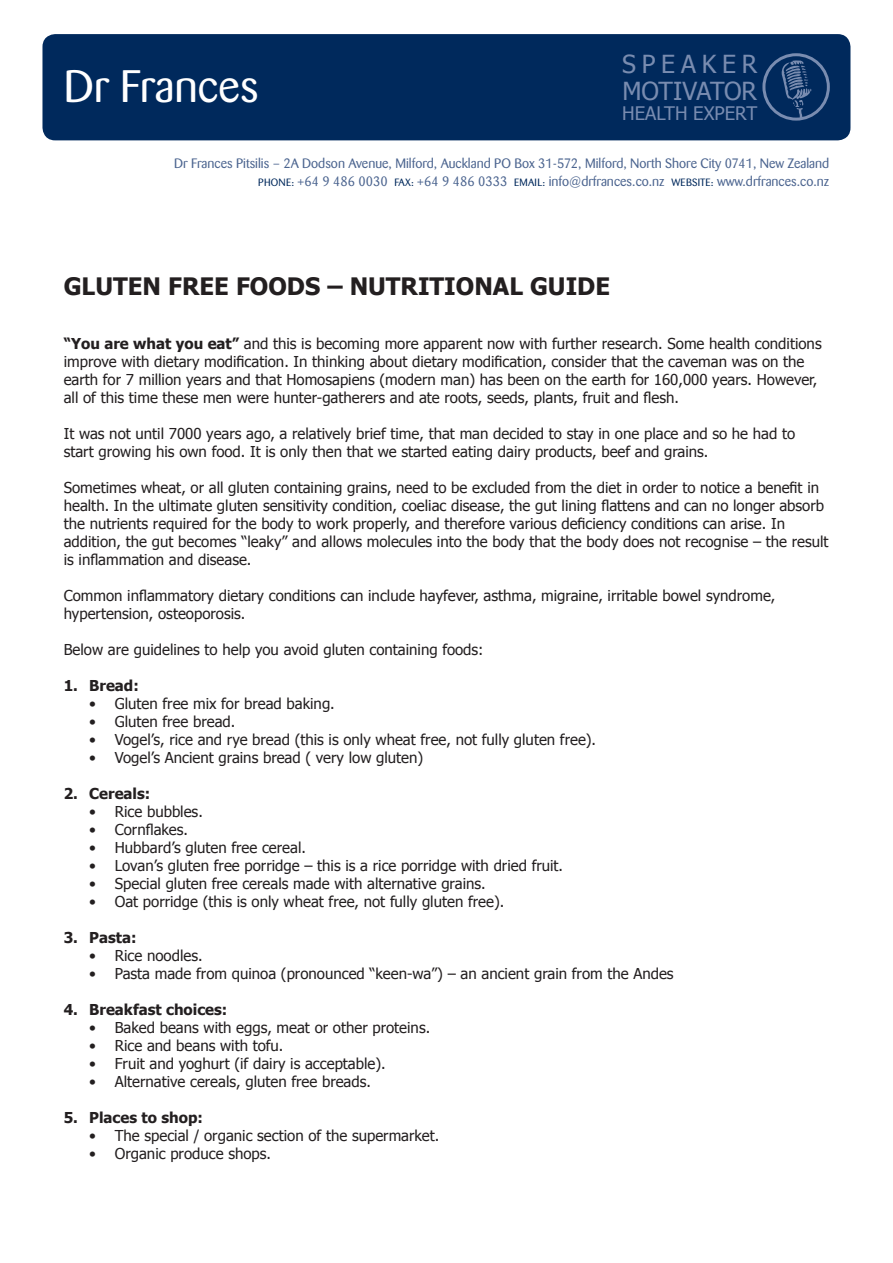
<style>
.page{position:relative;width:893px;height:1263px;background:#fff}
.page>*{position:absolute;margin:0;border:0;box-sizing:border-box;transform-origin:0 0}
.t1{font:45px "Barmeno";color:#fff}
.t2{font:24.9px/26.8px "Tahoma";color:#798cb0}
.t3{font:700 24px "Tahoma";color:#231f20}
.t4{font:18.6px "Tahoma";color:#798cb0}
.t5{font:15px/18px "Tahoma";color:#231f20}
.t6{font:700 15px "Tahoma";color:#231f20}
.t7{font:13.5px/18px "Barmeno";color:#4b648f;text-align:right}
.s1{font-size:10.5px;color:#00295c}
.s2{font-weight:700}
</style>
<div class="page">
<div style="left:42px;top:34px;width:808px;height:106px;background:#00295c;border-radius:13px"></div>
<div style="left:762px;top:53px;width:68px;height:68px;border:3px solid #798cb0;border-radius:50%"></div>
<svg style="left:781px;top:59px;width:31px;height:61px"></svg>
<h2 class="t2" style="left:622px;top:49px;width:136px">SPEAKER<br>MOTIVATOR</h2>
<p class="t4" style="left:622px;top:102px;width:136px">HEALTH EXPERT</p>
<p class="t7" style="left:174px;top:155px;width:656px">Dr Frances Pitsilis – 2A Dodson Avenue, Milford, Auckland PO Box 31-572, Milford, North Shore City 0741, New Zealand<br><span class="s1">PHONE:</span> +64 9 486 0030 <span class="s1">FAX:</span> +64 9 486 0333 <span class="s1">EMAIL:</span> info@drfrances.co.nz <span class="s1">WEBSITE:</span> www.drfrances.co.nz</p>
<h1 class="t1" style="left:64px;top:68px;width:196px">Dr Frances</h1>
<h3 class="t3" style="left:64px;top:271px;width:548px">GLUTEN FREE FOODS – NUTRITIONAL GUIDE</h3>
<p class="t5" style="left:64px;top:334px;width:759px"><span class="s2">“You are what you eat”</span> and this is becoming more apparent now with further research. Some health conditions improve with dietary modification. In thinking about dietary modification, consider that the caveman was on the earth for 7 million years and that Homosapiens (modern man) has been on the earth for 160,000 years. However, all of this time these men were hunter-gatherers and ate roots, seeds, plants, fruit and flesh.</p>
<p class="t5" style="left:64px;top:424px;width:733px">It was not until 7000 years ago, a relatively brief time, that man decided to stay in one place and so he had to start growing his own food. It is only then that we started eating dairy products, beef and grains.</p>
<p class="t5" style="left:64px;top:478px;width:766px">Sometimes wheat, or all gluten containing grains, need to be excluded from the diet in order to notice a benefit in health. In the ultimate gluten sensitivity condition, coeliac disease, the gut lining flattens and can no longer absorb the nutrients required for the body to work properly, and therefore various deficiency conditions can arise. In addition, the gut becomes “leaky” and allows molecules into the body that the body does not recognise – the result is inflammation and disease.</p>
<p class="t5" style="left:64px;top:586px;width:713px">Common inflammatory dietary conditions can include hayfever, asthma, migraine, irritable bowel syndrome, hypertension, osteoporosis.</p>
<p class="t5" style="left:64px;top:640px;width:421px">Below are guidelines to help you avoid gluten containing foods:</p>
<p class="t6" style="left:64px;top:676px;width:77px">1. Bread:</p>
<p class="t5" style="left:89px;top:694px;width:247px">• Gluten free mix for bread baking.</p>
<p class="t5" style="left:89px;top:712px;width:148px">• Gluten free bread.</p>
<p class="t5" style="left:89px;top:730px;width:508px">• Vogel’s, rice and rye bread (this is only wheat free, not fully gluten free).</p>
<p class="t5" style="left:89px;top:748px;width:335px">• Vogel’s Ancient grains bread ( very low gluten)</p>
<p class="t6" style="left:64px;top:784px;width:88px">2. Cereals:</p>
<p class="t5" style="left:89px;top:802px;width:115px">• Rice bubbles.</p>
<p class="t5" style="left:89px;top:820px;width:100px">• Cornflakes.</p>
<p class="t5" style="left:89px;top:838px;width:218px">• Hubbard’s gluten free cereal.</p>
<p class="t5" style="left:89px;top:856px;width:475px">• Lovan’s gluten free porridge – this is a rice porridge with dried fruit.</p>
<p class="t5" style="left:89px;top:874px;width:398px">• Special gluten free cereals made with alternative grains.</p>
<p class="t5" style="left:89px;top:892px;width:416px">• Oat porridge (this is only wheat free, not fully gluten free).</p>
<p class="t6" style="left:64px;top:928px;width:74px">3. Pasta:</p>
<p class="t5" style="left:89px;top:946px;width:115px">• Rice noodles.</p>
<p class="t5" style="left:89px;top:964px;width:586px">• Pasta made from quinoa (pronounced “keen-wa”) – an ancient grain from the Andes</p>
<p class="t6" style="left:64px;top:1000px;width:165px">4. Breakfast choices:</p>
<p class="t5" style="left:89px;top:1018px;width:342px">• Baked beans with eggs, meat or other proteins.</p>
<p class="t5" style="left:89px;top:1036px;width:196px">• Rice and beans with tofu.</p>
<p class="t5" style="left:89px;top:1054px;width:298px">• Fruit and yoghurt (if dairy is acceptable).</p>
<p class="t5" style="left:89px;top:1072px;width:283px">• Alternative cereals, gluten free breads.</p>
<p class="t6" style="left:64px;top:1108px;width:141px">5. Places to shop:</p>
<p class="t5" style="left:89px;top:1126px;width:351px">• The special / organic section of the supermarket.</p>
<p class="t5" style="left:89px;top:1144px;width:183px">• Organic produce shops.</p>
</div>
